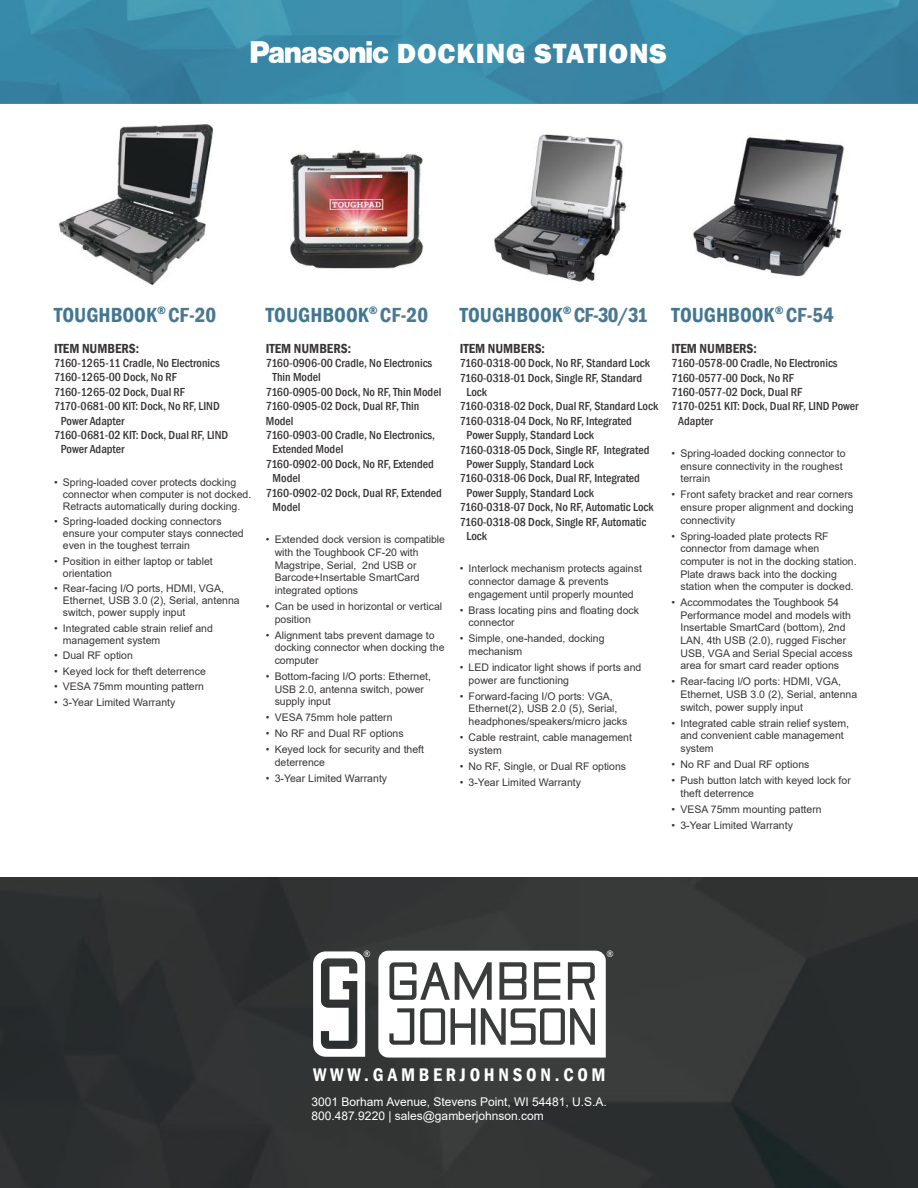
<style>
.page{position:relative;width:918px;height:1188px;background:#fff}
.page>*{position:absolute;margin:0;border:0;box-sizing:border-box;transform-origin:0 0}
.t1{font:800 28.5px "Franklin Gothic";letter-spacing:.03em;color:#fff}
.t2{font:600 condensed 21px "Franklin Gothic";color:#427791}
.t3{font:600 condensed 18.75px "Franklin Gothic";letter-spacing:.2em;color:#fff}
.t4{font:600 condensed 13.5px "Franklin Gothic";color:#393535}
.t5{font:500 condensed 12px "Franklin Gothic";color:#393535}
.t6{font:12px/13.5px "Arial";color:#fff}
.t7{font:10.5px/12.6px "Arial";color:#393535}
.s1{color:#4c7891}
</style>
<div class="page">
<img style="left:0;top:878px;width:918px;height:310px">
<svg style="left:313px;top:951px;width:57px;height:106px"></svg>
<svg style="left:378px;top:951px;width:235px;height:107px"></svg>
<img style="left:0;top:0;width:918px;height:104px">
<img style="left:693px;top:135px;width:152px;height:142px">
<img style="left:494px;top:134px;width:133px;height:148px">
<img style="left:242px;top:37px;width:157px;height:31px">
<img style="left:58px;top:124px;width:155px;height:161px">
<img style="left:290px;top:149px;width:134px;height:120px">
<h1 class="t1" style="left:397px;top:35px;width:271px">DOCKING STATIONS</h1>
<h2 class="t2" style="left:54px;top:301px;width:164px">TOUGHBOOK<sup>®</sup> <span class="s1">CF-20</span></h2>
<p class="t4" style="left:54px;top:339px;width:87px">ITEM NUMBERS:</p>
<p class="t5" style="left:54px;top:355px;width:167px">7160-1265-11 Cradle, No Electronics</p>
<p class="t5" style="left:54px;top:370px;width:124px">7160-1265-00 Dock, No RF</p>
<p class="t5" style="left:54px;top:384px;width:133px">7160-1265-02 Dock, Dual RF</p>
<p class="t5" style="left:54px;top:398px;width:167px">7170-0681-00 KIT: Dock, No RF, LIND</p>
<p class="t5" style="left:61px;top:413px;width:65px">Power Adapter</p>
<p class="t5" style="left:54px;top:427px;width:176px">7160-0681-02 KIT: Dock, Dual RF, LIND</p>
<p class="t5" style="left:61px;top:442px;width:65px">Power Adapter</p>
<p class="t7" style="left:63px;top:476px;width:190px;line-height:12px;text-indent:-9px">• Spring-loaded cover protects docking connector when computer is not docked.<br>Retracts automatically during docking.</p>
<p class="t7" style="left:63px;top:516px;width:182px;line-height:12px;text-indent:-9px">• Spring-loaded docking connectors ensure your computer stays connected even in the toughest terrain</p>
<p class="t7" style="left:63px;top:555px;width:151px;line-height:12px;text-indent:-9px">• Position in either laptop or tablet orientation</p>
<p class="t7" style="left:63px;top:583px;width:178px;line-height:12px;text-indent:-9px">• Rear-facing I/O ports, HDMI, VGA,<br>Ethernet, USB 3.0 (2), Serial, antenna switch, power supply input</p>
<p class="t7" style="left:63px;top:622px;width:151px;line-height:12px;text-indent:-9px">• Integrated cable strain relief and management system</p>
<p class="t7" style="left:54px;top:649px;width:80px">• Dual RF option</p>
<p class="t7" style="left:54px;top:665px;width:153px">• Keyed lock for theft deterrence</p>
<p class="t7" style="left:54px;top:680px;width:152px">• VESA 75mm mounting pattern</p>
<p class="t7" style="left:54px;top:696px;width:123px">• 3-Year Limited Warranty</p>
<h2 class="t2" style="left:266px;top:301px;width:164px">TOUGHBOOK<sup>®</sup> <span class="s1">CF-20</span></h2>
<p class="t4" style="left:266px;top:339px;width:87px">ITEM NUMBERS:</p>
<p class="t5" style="left:266px;top:355px;width:168px">7160-0906-00 Cradle, No Electronics</p>
<p class="t5" style="left:273px;top:370px;width:50px">Thin Model</p>
<p class="t5" style="left:266px;top:384px;width:177px">7160-0905-00 Dock, No RF, Thin Model</p>
<p class="t5" style="left:266px;top:398px;width:155px">7160-0905-02 Dock, Dual RF, Thin</p>
<p class="t5" style="left:266px;top:413px;width:29px">Model</p>
<p class="t5" style="left:266px;top:427px;width:171px">7160-0903-00 Cradle, No Electronics,</p>
<p class="t5" style="left:273px;top:442px;width:72px">Extended Model</p>
<p class="t5" style="left:266px;top:456px;width:170px">7160-0902-00 Dock, No RF, Extended</p>
<p class="t5" style="left:273px;top:470px;width:29px">Model</p>
<p class="t5" style="left:266px;top:485px;width:178px">7160-0902-02 Dock, Dual RF, Extended</p>
<p class="t5" style="left:273px;top:499px;width:29px">Model</p>
<p class="t7" style="left:275px;top:533px;width:172px;text-indent:-9px">• Extended dock version is compatible with the Toughbook CF-20 with<br>Magstripe, Serial, 2nd USB or<br>Barcode+Insertable SmartCard integrated options</p>
<p class="t7" style="left:275px;top:600px;width:169px;text-indent:-9px">• Can be used in horizontal or vertical position</p>
<p class="t7" style="left:275px;top:629px;width:171px;text-indent:-9px">• Alignment tabs prevent damage to docking connector when docking the computer</p>
<p class="t7" style="left:275px;top:670px;width:158px;text-indent:-9px">• Bottom-facing I/O ports: Ethernet,<br>USB 2.0, antenna switch, power supply input</p>
<p class="t7" style="left:266px;top:711px;width:128px">• VESA 75mm hole pattern</p>
<p class="t7" style="left:266px;top:727px;width:139px">• No RF and Dual RF options</p>
<p class="t7" style="left:275px;top:743px;width:151px;text-indent:-9px">• Keyed lock for security and theft deterrence</p>
<p class="t7" style="left:266px;top:772px;width:123px">• 3-Year Limited Warranty</p>
<h2 class="t2" style="left:460px;top:301px;width:190px">TOUGHBOOK<sup>®</sup> <span class="s1">CF-30/31</span></h2>
<p class="t4" style="left:460px;top:339px;width:87px">ITEM NUMBERS:</p>
<p class="t5" style="left:460px;top:355px;width:192px">7160-0318-00 Dock, No RF, Standard Lock</p>
<p class="t5" style="left:460px;top:370px;width:184px">7160-0318-01 Dock, Single RF, Standard</p>
<p class="t5" style="left:466px;top:384px;width:22px">Lock</p>
<p class="t5" style="left:460px;top:398px;width:200px">7160-0318-02 Dock, Dual RF, Standard Lock</p>
<p class="t5" style="left:460px;top:413px;width:174px">7160-0318-04 Dock, No RF, Integrated</p>
<p class="t5" style="left:466px;top:427px;width:129px">Power Supply, Standard Lock</p>
<p class="t5" style="left:460px;top:442px;width:191px">7160-0318-05 Dock, Single RF, Integrated</p>
<p class="t5" style="left:466px;top:456px;width:129px">Power Supply, Standard Lock</p>
<p class="t5" style="left:460px;top:470px;width:182px">7160-0318-06 Dock, Dual RF, Integrated</p>
<p class="t5" style="left:466px;top:485px;width:129px">Power Supply, Standard Lock</p>
<p class="t5" style="left:460px;top:499px;width:195px">7160-0318-07 Dock, No RF, Automatic Lock</p>
<p class="t5" style="left:460px;top:514px;width:188px">7160-0318-08 Dock, Single RF, Automatic</p>
<p class="t5" style="left:466px;top:528px;width:22px">Lock</p>
<p class="t7" style="left:469px;top:562px;width:175px;text-indent:-9px">• Interlock mechanism protects against connector damage &amp; prevents engagement until properly mounted</p>
<p class="t7" style="left:469px;top:604px;width:172px;text-indent:-9px">• Brass locating pins and floating dock connector</p>
<p class="t7" style="left:469px;top:632px;width:137px;text-indent:-9px">• Simple, one-handed, docking mechanism</p>
<p class="t7" style="left:469px;top:661px;width:174px;text-indent:-9px">• LED indicator light shows if ports and power are functioning</p>
<p class="t7" style="left:469px;top:690px;width:160px;text-indent:-9px">• Forward-facing I/O ports: VGA,<br>Ethernet(2), USB 2.0 (5), Serial, headphones/speakers/micro jacks</p>
<p class="t7" style="left:469px;top:731px;width:165px;text-indent:-9px">• Cable restraint, cable management system</p>
<p class="t7" style="left:460px;top:760px;width:168px">• No RF, Single, or Dual RF options</p>
<p class="t7" style="left:460px;top:776px;width:123px">• 3-Year Limited Warranty</p>
<h2 class="t2" style="left:672px;top:301px;width:164px">TOUGHBOOK<sup>®</sup> <span class="s1">CF-54</span></h2>
<p class="t4" style="left:672px;top:339px;width:87px">ITEM NUMBERS:</p>
<p class="t5" style="left:672px;top:355px;width:168px">7160-0578-00 Cradle, No Electronics</p>
<p class="t5" style="left:672px;top:370px;width:124px">7160-0577-00 Dock, No RF</p>
<p class="t5" style="left:672px;top:384px;width:132px">7160-0577-02 Dock, Dual RF</p>
<p class="t5" style="left:672px;top:398px;width:188px">7170-0251 KIT: Dock, Dual RF, LIND Power</p>
<p class="t5" style="left:678px;top:413px;width:36px">Adapter</p>
<p class="t7" style="left:680px;top:447px;width:167px;text-indent:-9px">• Spring-loaded docking connector to ensure connectivity in the roughest terrain</p>
<p class="t7" style="left:680px;top:488px;width:175px;text-align:justify;text-indent:-9px">• Front safety bracket and rear corners ensure proper alignment and docking connectivity</p>
<p class="t7" style="left:680px;top:530px;width:178px;text-indent:-9px">• Spring-loaded plate protects RF connector from damage when computer is not in the docking station.<br>Plate draws back into the docking station when the computer is docked.</p>
<p class="t7" style="left:680px;top:596px;width:174px;text-indent:-9px">• Accommodates the Toughbook 54<br>Performance model and models with Insertable SmartCard (bottom), 2nd LAN, 4th USB (2.0), rugged Fischer USB, VGA and Serial Special access area for smart card reader options</p>
<p class="t7" style="left:680px;top:675px;width:178px;text-indent:-9px">• Rear-facing l/O ports: HDMI, VGA,<br>Ethernet, USB 3.0 (2), Serial, antenna switch, power supply input</p>
<p class="t7" style="left:680px;top:717px;width:170px;text-indent:-9px">• Integrated cable strain relief system, and convenient cable management system</p>
<p class="t7" style="left:672px;top:758px;width:139px">• No RF and Dual RF options</p>
<p class="t7" style="left:680px;top:774px;width:172px;text-indent:-9px">• Push button latch with keyed lock for theft deterrence</p>
<p class="t7" style="left:672px;top:803px;width:152px">• VESA 75mm mounting pattern</p>
<p class="t7" style="left:672px;top:819px;width:123px">• 3-Year Limited Warranty</p>
<h3 class="t3" style="left:313px;top:1062px;width:294px">WWW.GAMBERJOHNSON.COM</h3>
<p class="t6" style="left:312px;top:1095px;width:297px">3001 Borham Avenue, Stevens Point, WI 54481, U.S.A.<br>800.487.9220 | sales@gamberjohnson.com</p>
</div>
